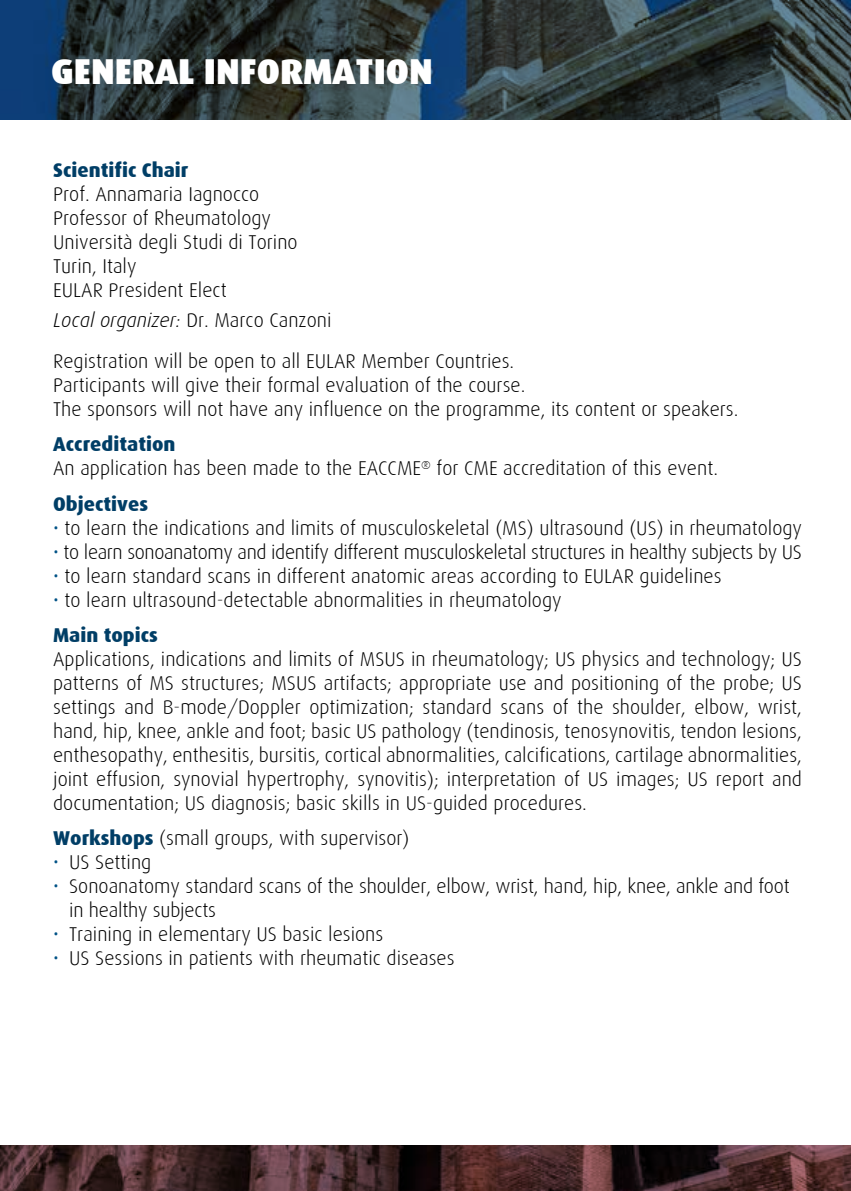
<style>
.page{position:relative;width:851px;height:1191px;background:#fff}
.page>*{position:absolute;margin:0;border:0;box-sizing:border-box;transform-origin:0 0}
.t1{font:900 36px "Dax";color:#fff}
.t2{font:300 20px/24px "Dax";color:#000}
.t3{font:300 20px "Dax";letter-spacing:-.02em;color:#000}
.t4{font:800 20px "Dax";color:#003e66}
.s1{font-style:italic}
.s2{font-weight:800;color:#003e66}
.s3{color:#005286}
</style>
<div class="page">
<svg style="left:0;top:0;width:850px;height:119px;background:#2b3c43"></svg>
<svg style="left:0;top:1145px;width:850px;height:46px;background:#44292b"></svg>
<h1 class="t1" style="left:51px;top:51px;width:383px">GENERAL INFORMATION</h1>
<p class="t4" style="left:53px;top:159px;width:137px">Scientific Chair</p>
<p class="t2" style="left:53px;top:182px;width:246px">Prof. Annamaria Iagnocco<br>Professor of Rheumatology<br>Università degli Studi di Torino<br>Turin, Italy<br>EULAR President Elect</p>
<p class="t2" style="left:53px;top:300px;width:462px;line-height:41px"><span class="s1">Local organizer:</span> Dr. Marco Canzoni<br>Registration will be open to all EULAR Member Countries.</p>
<p class="t2" style="left:53px;top:373px;width:686px">Participants will give their formal evaluation of the course.<br>The sponsors will not have any influence on the programme, its content or speakers.</p>
<p class="t2" style="left:53px;top:432px;width:666px"><span class="s2">Accreditation<br></span>An application has been made to the EACCME<sup>®</sup> for CME accreditation of this event.</p>
<p class="t4" style="left:53px;top:492px;width:96px">Objectives</p>
<p class="t2" style="left:53px;top:516px;width:750px"><span class="s3">•</span> to learn the indications and limits of musculoskeletal (MS) ultrasound (US) in rheumatology</p>
<p class="t3" style="left:53px;top:541px;width:750px"><span class="s3">•</span> to learn sonoanatomy and identify different musculoskeletal structures in healthy subjects by US</p>
<p class="t2" style="left:53px;top:564px;width:669px"><span class="s3">•</span> to learn standard scans in different anatomic areas according to EULAR guidelines</p>
<p class="t2" style="left:53px;top:582px;width:510px;line-height:35.4px"><span class="s3">•</span> to learn ultrasound-detectable abnormalities in rheumatology<br><span class="s2">Main topics</span></p>
<p class="t2" style="left:53px;top:647px;width:750px;text-align:justify">Applications, indications and limits of MSUS in rheumatology; US physics and technology; US patterns of MS structures; MSUS artifacts; appropriate use and positioning of the probe; US settings and B-mode/Doppler optimization; standard scans of the shoulder, elbow, wrist, hand, hip, knee, ankle and foot; basic US pathology (tendinosis, tenosynovitis, tendon lesions, enthesopathy, enthesitis, bursitis, cortical abnormalities, calcifications, cartilage abnormalities, joint effusion, synovial hypertrophy, synovitis); interpretation of US images; US report and documentation; US diagnosis; basic skills in US-guided procedures.</p>
<p class="t2" style="left:53px;top:826px;width:358px"><span class="s2">Workshops</span> (small groups, with supervisor)</p>
<p class="t2" style="left:53px;top:850px;width:100px"><span class="s3">•</span> US Setting</p>
<p class="t2" style="left:69px;top:874px;width:722px;text-indent:-16px"><span class="s3">•</span> Sonoanatomy standard scans of the shoulder, elbow, wrist, hand, hip, knee, ankle and foot in healthy subjects</p>
<p class="t2" style="left:53px;top:922px;width:331px"><span class="s3">•</span> Training in elementary US basic lesions</p>
<p class="t2" style="left:53px;top:946px;width:403px"><span class="s3">•</span> US Sessions in patients with rheumatic diseases</p>
</div>
